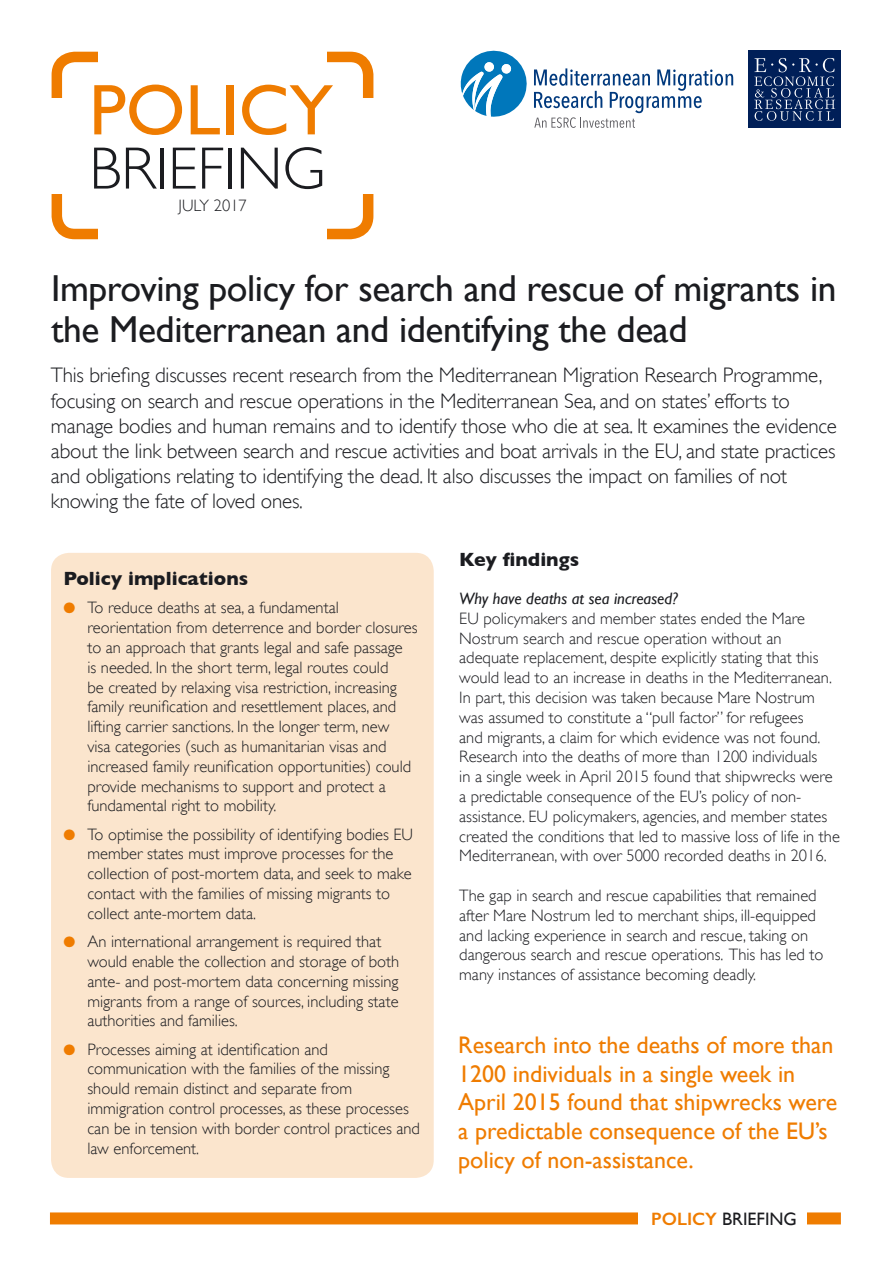
<style>
.page{position:relative;width:893px;height:1263px;background:#fff}
.page>*{position:absolute;margin:0;border:0;box-sizing:border-box;transform-origin:0 0}
.t1{font:72px "Gill Sans";color:#ef7c00}
.t2{font:300 60px "Gill Sans";color:#1b1c20}
.t3{font:37.5px/40.5px "Gill Sans";letter-spacing:-.01em;color:#1b1c20}
.t4{font:24px/28.8px "Gill Sans";color:#ef7c00}
.t5{font:300 21px/25.2px "Gill Sans";letter-spacing:-.01em;color:#1b1c20}
.t6{font:700 19.5px "Gill Sans";color:#1b1c20}
.t7{font:18px "Gill Sans";color:#1b1c20}
.t8{font:300 16.5px/19.8px "Gill Sans";color:#1b1c20}
.t9{font:italic 16.5px "Gill Sans";color:#1b1c20}
.s1{color:#ef7c00}
.s2{font-weight:600;color:#ef7c00}
</style>
<div class="page">
<div style="left:50px;top:1212px;width:791px;height:12px;background:#ef7c00"></div>
<div style="left:638px;top:1205px;width:169px;height:32px;background:#fff"></div>
<div style="left:52px;top:52px;width:321px;height:187px;border:10px solid #ef7c00;border-radius:18px"></div>
<div style="left:98px;top:43px;width:228px;height:33px;background:#fff"></div>
<div style="left:98px;top:212px;width:228px;height:39px;background:#fff"></div>
<div style="left:351px;top:98px;width:33px;height:95px;background:#fff"></div>
<div style="left:43px;top:98px;width:34px;height:95px;background:#fff"></div>
<div style="left:748px;top:51px;width:92px;height:77px;background:#001f58"></div>
<svg style="left:754px;top:58px;width:81px;height:63px"></svg>
<svg style="left:461px;top:51px;width:272px;height:77px"></svg>
<div style="left:484px;top:62px;width:10px;height:10px;background:#fff;border-radius:4px"></div>
<div style="left:501px;top:64px;width:10px;height:10px;background:#fff;border-radius:4px"></div>
<div style="left:51px;top:553px;width:383px;height:625px;background:#fbe5cd;border-radius:18px"></div>
<h1 class="t1" style="left:89px;top:68px;width:245px">POLICY</h1>
<h2 class="t2" style="left:89px;top:122px;width:238px">BRIEFING</h2>
<p class="t8" style="left:179px;top:195px;width:70px">JULY 2017</p>
<p class="t3" style="left:51px;top:268px;width:787px">Improving policy for search and rescue of migrants in the Mediterranean and identifying the dead</p>
<p class="t5" style="left:51px;top:362px;width:788px">This briefing discusses recent research from the Mediterranean Migration Research Programme, focusing on search and rescue operations in the Mediterranean Sea, and on states’ efforts to manage bodies and human remains and to identify those who die at sea. It examines the evidence about the link between search and rescue activities and boat arrivals in the EU, and state practices and obligations relating to identifying the dead. It also discusses the impact on families of not knowing the fate of loved ones.</p>
<p class="t6" style="left:63px;top:567px;width:186px">Policy implications</p>
<p class="t8" style="left:87px;top:597px;width:332px;text-indent:-24px"><span class="s1">●</span> To reduce deaths at sea, a fundamental reorientation from deterrence and border closures to an approach that grants legal and safe passage<br>is needed. In the short term, legal routes could<br>be created by relaxing visa restriction, increasing family reunification and resettlement places, and lifting carrier sanctions. In the longer term, new<br>visa categories (such as humanitarian visas and increased family reunification opportunities) could provide mechanisms to support and protect a fundamental right to mobility.</p>
<p class="t8" style="left:87px;top:823px;width:327px;text-indent:-24px"><span class="s1">●</span> To optimise the possibility of identifying bodies EU member states must improve processes for the collection of post-mortem data, and seek to make contact with the families of missing migrants to collect ante-mortem data.</p>
<p class="t8" style="left:87px;top:931px;width:313px;text-indent:-24px"><span class="s1">●</span> An international arrangement is required that would enable the collection and storage of both ante- and post-mortem data concerning missing migrants from a range of sources, including state authorities and families.</p>
<p class="t8" style="left:87px;top:1038px;width:334px;text-indent:-24px"><span class="s1">●</span> Processes aiming at identification and communication with the families of the missing should remain distinct and separate from immigration control processes, as these processes can be in tension with border control practices and law enforcement.</p>
<p class="t6" style="left:459px;top:548px;width:121px">Key findings</p>
<p class="t9" style="left:459px;top:589px;width:220px">Why have deaths at sea increased?</p>
<p class="t8" style="left:459px;top:608px;width:382px">EU policymakers and member states ended the Mare Nostrum search and rescue operation without an adequate replacement, despite explicitly stating that this would lead to an increase in deaths in the Mediterranean.<br>In part, this decision was taken because Mare Nostrum was assumed to constitute a “pull factor” for refugees<br>and migrants, a claim for which evidence was not found.<br>Research into the deaths of more than 1200 individuals<br>in a single week in April 2015 found that shipwrecks were a predictable consequence of the EU’s policy of non&shy;assistance. EU policymakers, agencies, and member states created the conditions that led to massive loss of life in the Mediterranean, with over 5000 recorded deaths in 2016.</p>
<p class="t8" style="left:459px;top:885px;width:366px">The gap in search and rescue capabilities that remained after Mare Nostrum led to merchant ships, ill-equipped and lacking experience in search and rescue, taking on dangerous search and rescue operations. This has led to many instances of assistance becoming deadly.</p>
<p class="t4" style="left:458px;top:1030px;width:381px">Research into the deaths of more than 1200 individuals in a single week in April 2015 found that shipwrecks were a predictable consequence of the EU’s policy of non-assistance.</p>
<p class="t7" style="left:651px;top:1208px;width:147px"><span class="s2">POLICY</span> BRIEFING</p>
</div>
